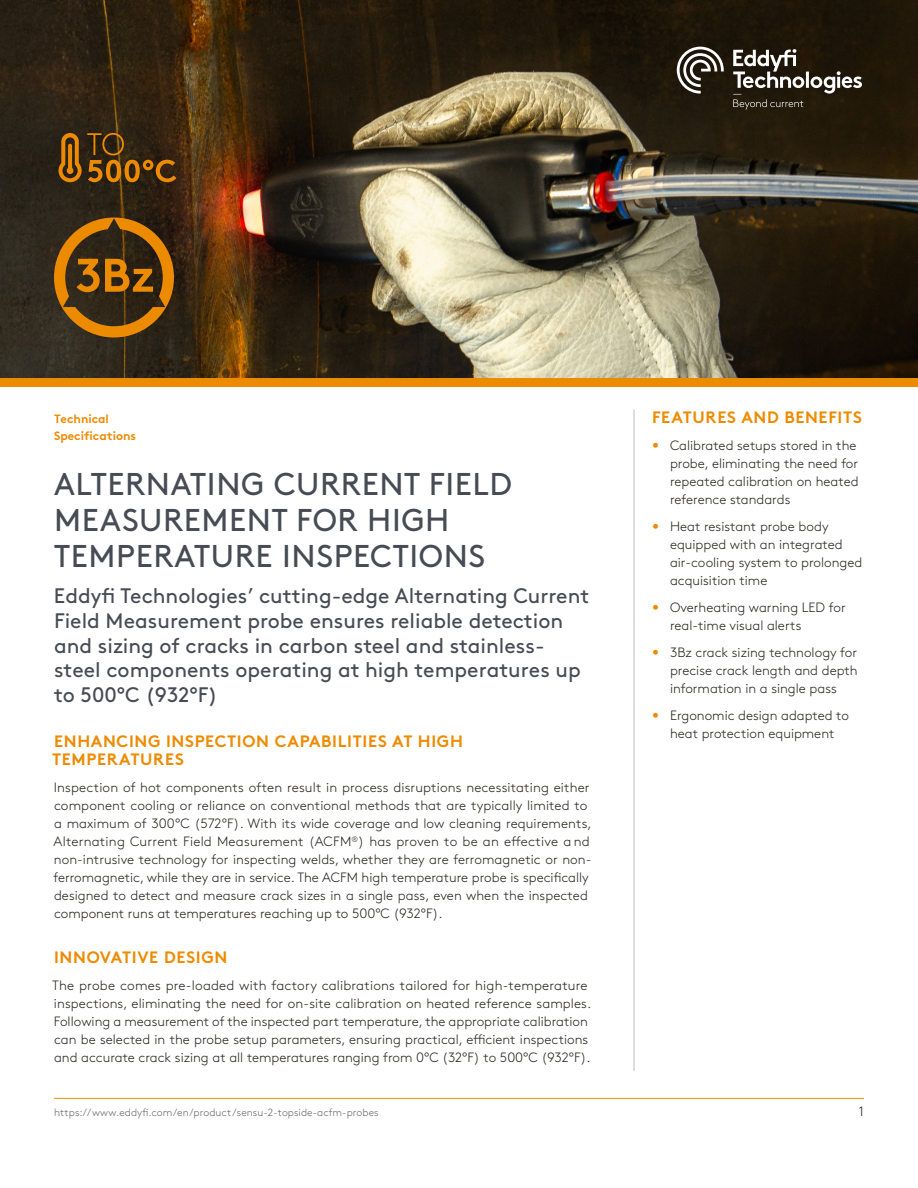
<style>
.page{position:relative;width:918px;height:1188px;background:#fff}
.page>*{position:absolute;margin:0;border:0;box-sizing:border-box;transform-origin:0 0}
.T01_-_Type{font:31.5px/36px "Brown Std";letter-spacing:.02em;color:#464b54}
.T01_-_Type-2{font:21px/24.8px "Brown Std";color:#464b54}
.T01_-_Type-3{font:700 16.5px/18px "Brown Std";letter-spacing:.04em;color:#ed8b00}
.SH01_-_11__cap__oran{font:700 16.5px "Brown Std";letter-spacing:.04em;color:#ed8b00}
.T01_-_Type-4{font:300 13.5px/18px "Brown Std";color:#27251f}
.T01_-_Type-5{font:700 12px/17.5px "Brown Std";color:#ed8b00}
.B01_-_X-ind__0p6{font:300 10.5px "Brown Std";letter-spacing:.005em;color:#63666a}
.s1{color:#ed8b00}
</style>
<div class="page">
<img style="left:0;top:0;width:918px;height:378px">
<div style="left:0;top:378px;width:918px;height:9px;background:#ed8b00"></div>
<hr style="left:634px;top:410px;width:1px;height:661px;background:#bbbcbc">
<hr style="left:54px;top:1098px;width:810px;height:1px;background:#ed8b00">
<svg style="left:677px;top:47px;width:47px;height:47px"></svg>
<svg style="left:733px;top:49px;width:129px;height:61px;background:#4a4338"></svg>
<svg style="left:54px;top:217px;width:120px;height:120px;background:#6f470f"></svg>
<svg style="left:58px;top:133px;width:118px;height:49px;background:#623e0d"></svg>
<p class="T01_-_Type-5" style="left:54px;top:410px;width:84px">Technical<br>Specifications</p>
<p class="T01_-_Type" style="left:54px;top:466px;width:460px">ALTERNATING CURRENT FIELD<br>MEASUREMENT FOR HIGH<br>TEMPERATURE INSPECTIONS</p>
<p class="T01_-_Type-2" style="left:54px;top:583px;width:537px">Eddyfi Technologies’ cutting-edge Alternating Current Field Measurement probe ensures reliable detection and sizing of cracks in carbon steel and stainless&shy;steel components operating at high temperatures up to 500°C (932°F)</p>
<p class="T01_-_Type-3" style="left:52px;top:732px;width:412px">ENHANCING INSPECTION CAPABILITIES AT HIGH<br>TEMPERATURES</p>
<p class="T01_-_Type-4" style="left:53px;top:779px;width:540px">Inspection of hot components often result in process disruptions necessitating either component cooling or reliance on conventional methods that are typically limited to a maximum of 300°C (572°F). With its wide coverage and low cleaning requirements, Alternating Current Field Measurement (ACFM<sup>®</sup>) has proven to be an effective a nd non-intrusive technology for inspecting welds, whether they are ferromagnetic or non&shy;ferromagnetic, while they are in service. The ACFM high temperature probe is specifically designed to detect and measure crack sizes in a single pass, even when the inspected component runs at temperatures reaching up to 500°C (932°F).</p>
<p class="T01_-_Type-3" style="left:54px;top:948px;width:175px">INNOVATIVE DESIGN</p>
<p class="T01_-_Type-4" style="left:52px;top:977px;width:541px">The probe comes pre-loaded with factory calibrations tailored for high-temperature inspections, eliminating the need for on-site calibration on heated reference samples.<br>Following a measurement of the inspected part temperature, the appropriate calibration can be selected in the probe setup parameters, ensuring practical, efficient inspections and accurate crack sizing at all temperatures ranging from 0°C (32°F) to 500°C (932°F).</p>
<p class="B01_-_X-ind__0p6" style="left:54px;top:1106px;width:326px">https://www.eddyfi.com/en/product/sensu-2-topside-acfm-probes</p>
<p class="SH01_-_11__cap__oran" style="left:652px;top:407px;width:211px">FEATURES AND BENEFITS</p>
<p class="T01_-_Type-4" style="left:670px;top:437px;width:190px;text-indent:-18px"><span class="s1">•</span> Calibrated setups stored in the probe, eliminating the need for repeated calibration on heated reference standards</p>
<p class="T01_-_Type-4" style="left:670px;top:518px;width:194px;text-indent:-18px"><span class="s1">•</span> Heat resistant probe body equipped with an integrated air-cooling system to prolonged acquisition time</p>
<p class="T01_-_Type-4" style="left:670px;top:599px;width:177px;text-indent:-18px"><span class="s1">•</span> Overheating warning LED for real-time visual alerts</p>
<p class="T01_-_Type-4" style="left:670px;top:644px;width:189px;text-align:justify;text-indent:-18px"><span class="s1">•</span> 3Bz crack sizing technology for precise crack length and depth information in a single pass</p>
<p class="T01_-_Type-4" style="left:652px;top:707px;width:199px;text-align:center"><span class="s1">•</span> Ergonomic design adapted to heat protection equipment</p>
<p class="T01_-_Type-4" style="left:859px;top:1103px;width:7px">1</p>
</div>
